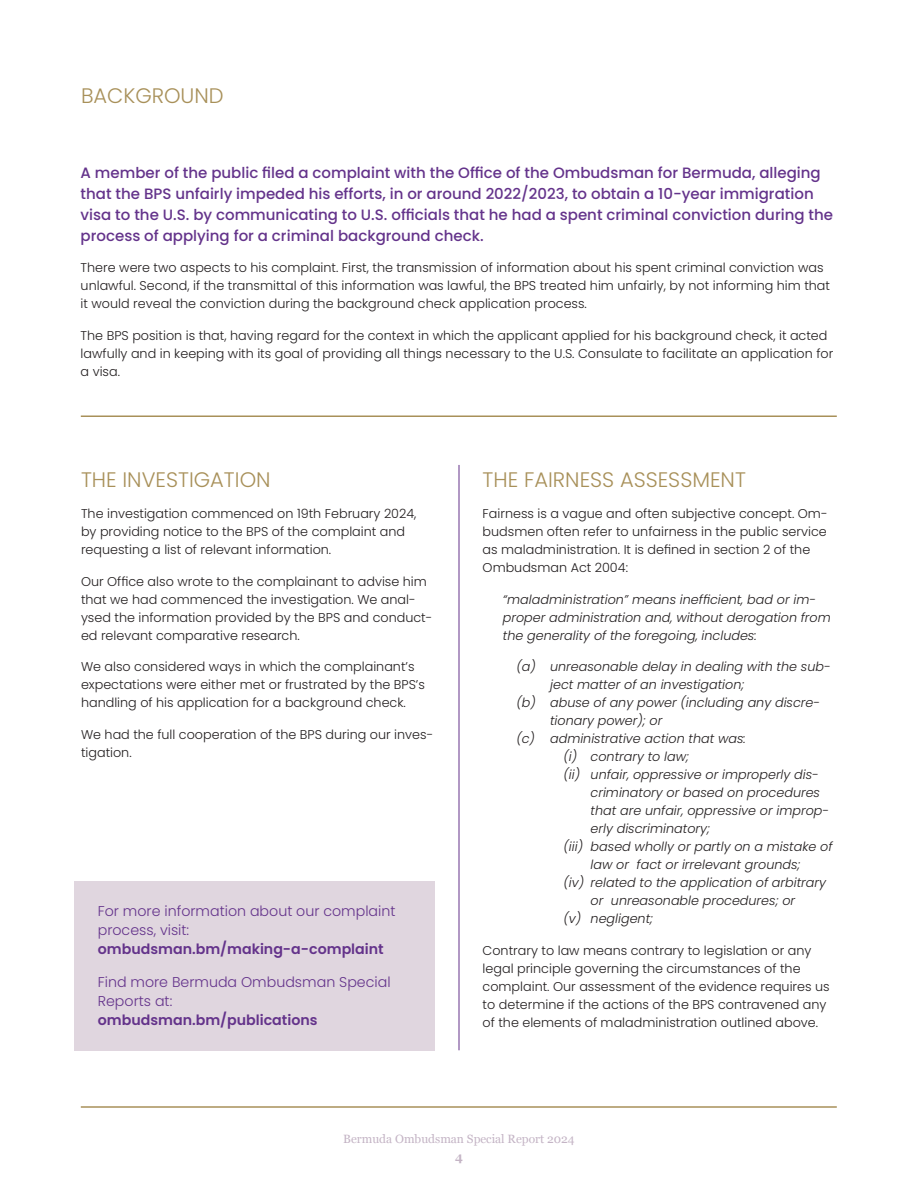
<style>
.page{position:relative;width:918px;height:1188px;background:#fff}
.page>*{position:absolute;margin:0;border:0;box-sizing:border-box;transform-origin:0 0}
.t1{font:300 21px "Poppins";color:#a89059}
.Main_para{font:500 15px/21px "Poppins";color:#64338b}
.Poppins_text{font:300 14.25px/18.9px "Poppins";color:#64338b}
.Poppins_text-2{font:300 12.75px/18px "Poppins";color:#231f20}
.Poppins_text-3{font:italic 300 12.75px/18px "Poppins";color:#231f20}
.t2{font:12px "Georgia";color:#c4b4c5}
.t3{font:700 12px "Georgia";color:#c4b4c5}
.s1{font-weight:600}
</style>
<div class="page">
<hr style="left:459px;top:465px;width:1px;height:585px;background:#64338b">
<hr style="left:81px;top:416px;width:756px;height:1px;background:#a89059">
<hr style="left:81px;top:1106px;width:756px;height:2px;background:#a89059">
<div style="left:75px;top:881px;width:360px;height:169px;background:#e0d6df"></div>
<p class="t1" style="left:81px;top:84px;width:144px">BACKGROUND</p>
<p class="Main_para" style="left:81px;top:162px;width:754px">A member of the public filed a complaint with the Office of the Ombudsman for Bermuda, alleging that the BPS unfairly impeded his efforts, in or around 2022/2023, to obtain a 10-year immigration visa to the U.S. by communicating to U.S. officials that he had a spent criminal conviction during the process of applying for a criminal background check.</p>
<p class="Poppins_text-2" style="left:81px;top:259px;width:751px">There were two aspects to his complaint. First, the transmission of information about his spent criminal conviction was unlawful. Second, if the transmittal of this information was lawful, the BPS treated him unfairly, by not informing him that it would reveal the conviction during the background check application process.</p>
<p class="Poppins_text-2" style="left:81px;top:326px;width:754px">The BPS position is that, having regard for the context in which the applicant applied for his background check, it acted lawfully and in keeping with its goal of providing all things necessary to the U.S. Consulate to facilitate an application for a visa.</p>
<p class="t1" style="left:81px;top:467px;width:191px">THE INVESTIGATION</p>
<p class="Poppins_text-2" style="left:81px;top:505px;width:337px">The investigation commenced on 19th February 2024, by providing notice to the BPS of the complaint and requesting a list of relevant information.</p>
<p class="Poppins_text-2" style="left:81px;top:573px;width:353px">Our Office also wrote to the complainant to advise him that we had commenced the investigation. We anal&shy;ysed the information provided by the BPS and conduct&shy;ed relevant comparative research.</p>
<p class="Poppins_text-2" style="left:81px;top:658px;width:346px">We also considered ways in which the complainant’s expectations were either met or frustrated by the BPS’s handling of his application for a background check.</p>
<p class="Poppins_text-2" style="left:81px;top:726px;width:354px">We had the full cooperation of the BPS during our inves&shy;tigation.</p>
<p class="Poppins_text" style="left:98px;top:902px;width:299px">For more information about our complaint process, visit: <span class="s1">ombudsman.bm/making-a-complaint</span></p>
<p class="Poppins_text" style="left:98px;top:973px;width:294px">Find more Bermuda Ombudsman Special<br>Reports at: <span class="s1">ombudsman.bm/publications</span></p>
<p class="t1" style="left:483px;top:467px;width:265px">THE FAIRNESS ASSESSMENT</p>
<p class="Poppins_text-2" style="left:483px;top:505px;width:346px">Fairness is a vague and often subjective concept. Om&shy;budsmen often refer to unfairness in the public service as maladministration. It is defined in section 2 of the Ombudsman Act 2004:</p>
<p class="Poppins_text-3" style="left:503px;top:591px;width:329px">“maladministration” means inefficient, bad or im&shy;proper administration and, without derogation from the generality of the foregoing, includes:</p>
<p class="Poppins_text-3" style="left:550px;top:658px;width:282px;text-indent:-34px">(a) unreasonable delay in dealing with the sub&shy;ject matter of an investigation;</p>
<p class="Poppins_text-3" style="left:550px;top:694px;width:271px;text-indent:-34px">(b) abuse of any power (including any discre&shy;tionary power); or</p>
<p class="Poppins_text-3" style="left:516px;top:730px;width:231px">(c) administrative action that was:</p>
<p class="Poppins_text-3" style="left:564px;top:748px;width:127px">(i) contrary to law;</p>
<p class="Poppins_text-3" style="left:591px;top:766px;width:240px;text-indent:-27px">(ii) unfair, oppressive or improperly dis&shy;criminatory or based on procedures that are unfair, oppressive or improp&shy;erly discriminatory;</p>
<p class="Poppins_text-3" style="left:564px;top:838px;width:270px;text-align:center">(iii) based wholly or partly on a mistake of law or fact or irrelevant grounds;</p>
<p class="Poppins_text-3" style="left:564px;top:874px;width:264px;text-align:center">(iv) related to the application of arbitrary or unreasonable procedures; or</p>
<p class="Poppins_text-3" style="left:564px;top:910px;width:91px">(v) negligent;</p>
<p class="Poppins_text-2" style="left:483px;top:942px;width:349px">Contrary to law means contrary to legislation or any legal principle governing the circumstances of the complaint. Our assessment of the evidence requires us to determine if the actions of the BPS contravened any of the elements of maladministration outlined above.</p>
<p class="t2" style="left:343px;top:1130px;width:233px">Bermuda Ombudsman Special Report 2024</p>
<p class="t3" style="left:455px;top:1148px;width:9px">4</p>
</div>
